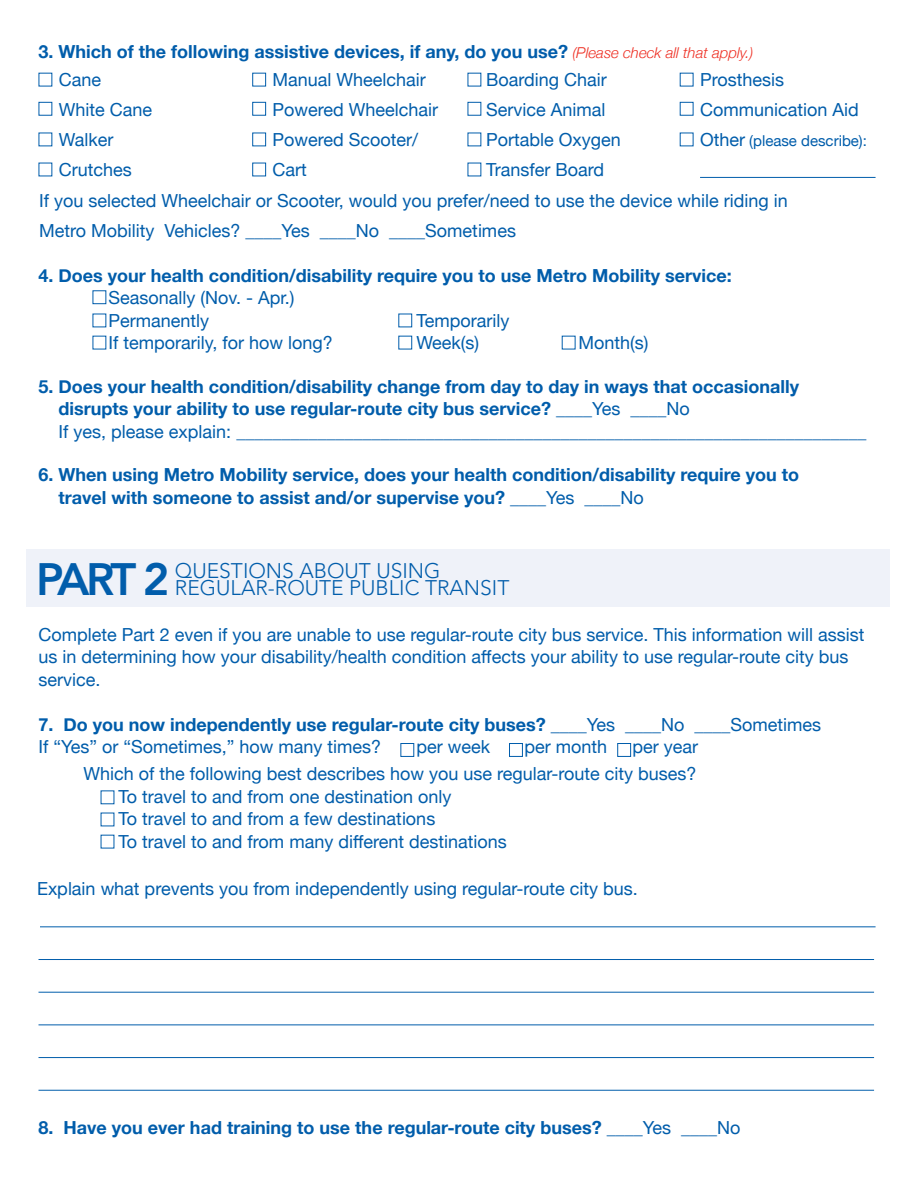
<style>
.page{position:relative;width:918px;height:1188px;background:#fff}
.page>*{position:absolute;margin:0;border:0;box-sizing:border-box;transform-origin:0 0}
.t1{font:800 45px "Avenir LT Std";color:#015dab}
.t2{font:300 21px/16.5px "Avenir LT Std";color:#015dab}
.Blue_Body{font:18px/22.5px "Helvetica Neue";color:#015dab}
.Blue_Body-2{font:700 18px/22.5px "Helvetica Neue";color:#015dab}
.Blue_Body_Large_spac{font:18px/30px "Helvetica Neue";color:#015dab}
.Blue_Body_Large_spac-2{font:15px "Helvetica Neue";color:#015dab}
.s1{font-weight:300;font-style:italic;font-size:15px;color:#ee2e22}
.s2{font-size:18px}
.s3{font-weight:700}
.s4{font-weight:400}
</style>
<div class="page">
<div style="left:26px;top:549px;width:864px;height:58px;background:#eff2f9"></div>
<hr style="left:700px;top:177px;width:176px;height:1px;background:#015dab">
<hr style="left:39px;top:959px;width:835px;height:1px;background:#015dab">
<hr style="left:39px;top:992px;width:835px;height:1px;background:#015dab">
<hr style="left:39px;top:1025px;width:835px;height:1px;background:#015dab">
<hr style="left:39px;top:1057px;width:835px;height:1px;background:#015dab">
<hr style="left:39px;top:1090px;width:835px;height:1px;background:#015dab">
<hr style="left:40px;top:926px;width:836px;height:1px;background:#015dab">
<div style="left:39px;top:102px;width:13px;height:14px;border:1px solid #015dab"></div>
<div style="left:252px;top:73px;width:14px;height:13px;border:1px solid #015dab"></div>
<div style="left:252px;top:102px;width:14px;height:14px;border:1px solid #015dab"></div>
<div style="left:252px;top:133px;width:14px;height:13px;border:1px solid #015dab"></div>
<div style="left:252px;top:163px;width:14px;height:13px;border:1px solid #015dab"></div>
<div style="left:468px;top:102px;width:13px;height:14px;border:1px solid #015dab"></div>
<div style="left:680px;top:102px;width:13px;height:14px;border:1px solid #015dab"></div>
<div style="left:398px;top:336px;width:14px;height:13px;border:1px solid #015dab"></div>
<div style="left:398px;top:314px;width:14px;height:13px;border:1px solid #015dab"></div>
<div style="left:93px;top:290px;width:13px;height:14px;border:1px solid #015dab"></div>
<div style="left:400px;top:743px;width:14px;height:14px;border:1px solid #015dab"></div>
<div style="left:509px;top:743px;width:14px;height:14px;border:1px solid #015dab"></div>
<div style="left:617px;top:743px;width:14px;height:14px;border:1px solid #015dab"></div>
<p class="Blue_Body-2" style="left:39px;top:41px;width:716px">3. Which of the following assistive devices, if any, do you use? <span class="s1">(Please check all that apply.)</span></p>
<p class="Blue_Body_Large_spac" style="left:59px;top:65px;width:44px">Cane</p>
<p class="Blue_Body_Large_spac" style="left:59px;top:95px;width:95px">White Cane</p>
<p class="Blue_Body_Large_spac" style="left:59px;top:125px;width:56px">Walker</p>
<p class="Blue_Body_Large_spac" style="left:59px;top:155px;width:75px">Crutches</p>
<p class="Blue_Body_Large_spac" style="left:486px;top:65px;width:122px">Boarding Chair</p>
<p class="Blue_Body_Large_spac" style="left:486px;top:95px;width:121px">Service Animal</p>
<p class="Blue_Body_Large_spac" style="left:486px;top:125px;width:136px">Portable Oxygen</p>
<p class="Blue_Body_Large_spac" style="left:486px;top:155px;width:120px">Transfer Board</p>
<p class="Blue_Body_Large_spac" style="left:273px;top:65px;width:155px">Manual Wheelchair</p>
<p class="Blue_Body_Large_spac" style="left:273px;top:95px;width:167px">Powered Wheelchair</p>
<p class="Blue_Body_Large_spac" style="left:273px;top:125px;width:147px">Powered Scooter/<br>Cart</p>
<p class="Blue_Body_Large_spac" style="left:700px;top:65px;width:86px">Prosthesis</p>
<p class="Blue_Body_Large_spac" style="left:700px;top:95px;width:160px">Communication Aid</p>
<p class="Blue_Body_Large_spac-2" style="left:700px;top:129px;width:168px"><span class="s2">Other</span> (please describe):</p>
<p class="Blue_Body" style="left:39px;top:190px;width:750px">If you selected Wheelchair or Scooter, would you prefer/need to use the device while riding in</p>
<p class="Blue_Body" style="left:39px;top:220px;width:478px">Metro Mobility Vehicles? <span class="s3">____</span>Yes <span class="s3">____</span>No <span class="s3">____</span>Sometimes</p>
<p class="Blue_Body-2" style="left:39px;top:264px;width:695px">4. Does your health condition/disability require you to use Metro Mobility service:</p>
<p class="Blue_Body" style="left:109px;top:287px;width:188px">Seasonally (Nov. - Apr.)</p>
<p class="Blue_Body" style="left:109px;top:310px;width:102px">Permanently</p>
<p class="Blue_Body" style="left:417px;top:310px;width:95px">Temporarily</p>
<p class="Blue_Body" style="left:109px;top:332px;width:226px">If temporarily, for how long?</p>
<p class="Blue_Body" style="left:417px;top:332px;width:64px">Week(s)</p>
<p class="Blue_Body" style="left:579px;top:332px;width:72px">Month(s)</p>
<p class="Blue_Body-2" style="left:39px;top:375px;width:762px">5. Does your health condition/disability change from day to day in ways that occasionally</p>
<p class="Blue_Body-2" style="left:59px;top:398px;width:633px">disrupts your ability to use regular-route city bus service? ____<span class="s4">Yes</span> ____<span class="s4">No</span></p>
<p class="Blue_Body" style="left:59px;top:421px;width:809px">If yes, please explain: ______________________________________________________________________</p>
<p class="Blue_Body-2" style="left:39px;top:464px;width:762px">6. When using Metro Mobility service, does your health condition/disability require you to</p>
<p class="Blue_Body-2" style="left:59px;top:486px;width:587px">travel with someone to assist and/or supervise you? ____<span class="s4">Yes</span> ____<span class="s4">No</span></p>
<p class="t1" style="left:36px;top:553px;width:135px">PART 2</p>
<p class="t2" style="left:175px;top:563px;width:336px">QUESTIONS ABOUT USING<br>REGULAR-ROUTE PUBLIC TRANSIT</p>
<p class="Blue_Body" style="left:39px;top:624px;width:827px">Complete Part 2 even if you are unable to use regular-route city bus service. This information will assist us in determining how your disability/health condition affects your ability to use regular-route city bus service.</p>
<p class="Blue_Body-2" style="left:39px;top:714px;width:784px">7. Do you now independently use regular-route city buses? ____<span class="s4">Yes</span> ____<span class="s4">No</span> ____<span class="s4">Sometimes<br>If “Yes” or “Sometimes,” how many times?</span></p>
<p class="Blue_Body" style="left:417px;top:737px;width:75px">per week</p>
<p class="Blue_Body" style="left:525px;top:737px;width:84px">per month</p>
<p class="Blue_Body" style="left:633px;top:737px;width:67px">per year</p>
<p class="Blue_Body" style="left:84px;top:764px;width:615px">Which of the following best describes how you use regular-route city buses?</p>
<p class="Blue_Body" style="left:119px;top:786px;width:334px">To travel to and from one destination only</p>
<p class="Blue_Body" style="left:119px;top:809px;width:318px">To travel to and from a few destinations</p>
<p class="Blue_Body" style="left:119px;top:831px;width:390px">To travel to and from many different destinations</p>
<p class="Blue_Body" style="left:37px;top:879px;width:602px">Explain what prevents you from independently using regular-route city bus.</p>
<p class="Blue_Body-2" style="left:39px;top:1117px;width:703px">8. Have you ever had training to use the regular-route city buses? ____<span class="s4">Yes</span> ____<span class="s4">No</span></p>
</div>
